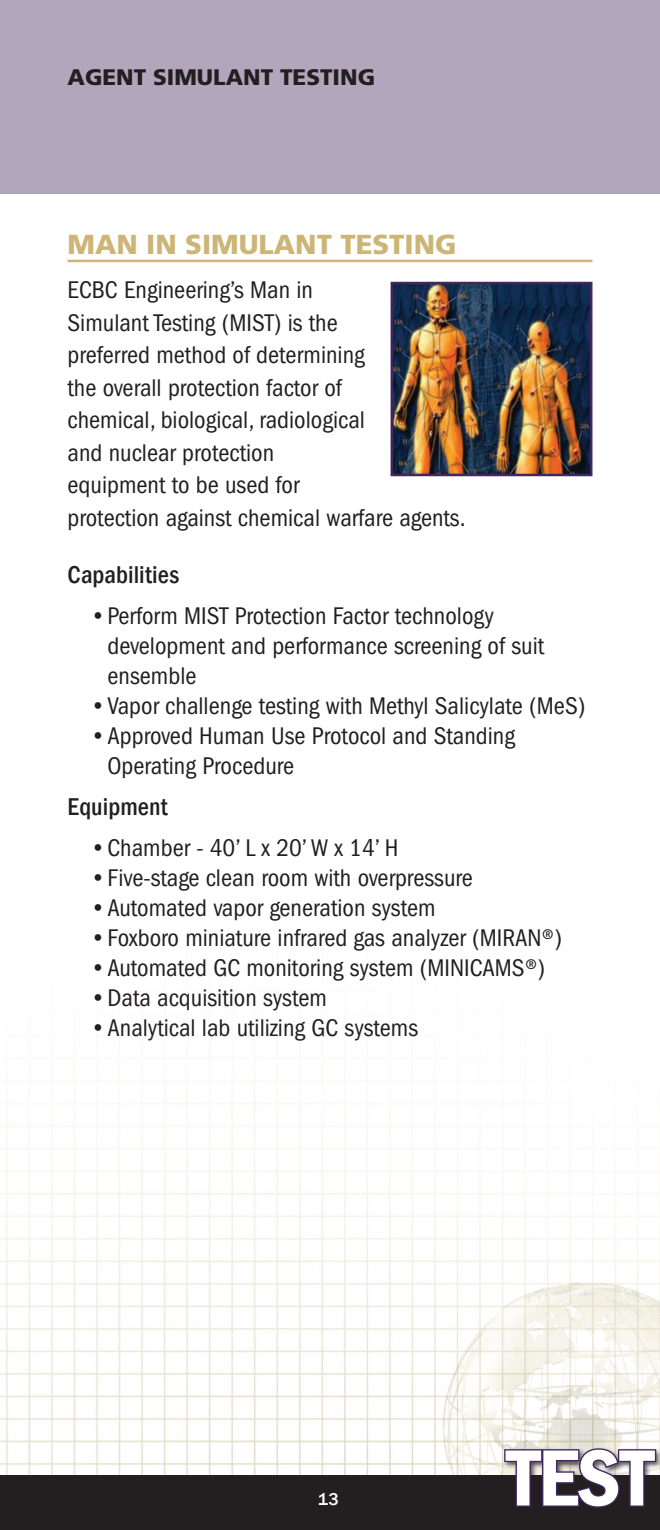
<style>
.page{position:relative;width:660px;height:1530px;background:#fff}
.page>*{position:absolute;margin:0;border:0;box-sizing:border-box;transform-origin:0 0}
.t1{font:600 condensed 82.5px "Franklin Gothic";color:#fff;scale:1.04 1}
.t2{font:900 27.5px "Frutiger";color:#ccb576}
.t3{font:condensed 25px/32.5px "Franklin Gothic";color:#231f20}
.t4{font:500 condensed 25px "Franklin Gothic";letter-spacing:.005em;color:#231f20}
.t5{font:900 22.5px "Frutiger";color:#231f20}
.t6{font:500 17.5px "Franklin Gothic";color:#fff}
.s1{font-weight:500;font-size:23.75px}
</style>
<div class="page">
<img style="left:0;top:259px;width:660px;height:1217px">
<img style="left:425px;top:1262px;width:235px;height:214px">
<div style="left:0;top:1476px;width:660px;height:54px;background:#231f20"></div>
<div style="left:0;top:0;width:660px;height:194px;background:#b1a6bb"></div>
<hr style="left:68px;top:260px;width:524px;height:2px;background:#ccb576">
<img style="left:394px;top:285px;width:195px;height:188px">
<div style="left:391px;top:282px;width:201px;height:194px;border:2px solid #41275e"></div>
<div style="left:502px;top:1446px;width:158px;height:70px;background:#231f20"></div>
<svg style="left:503px;top:1447px;width:154px;height:61px"></svg>
<p class="t5" style="left:68px;top:64px;width:309px">AGENT SIMULANT TESTING</p>
<p class="t2" style="left:68px;top:228px;width:390px">MAN IN SIMULANT TESTING</p>
<p class="t3" style="left:68px;top:274px;width:400px">ECBC Engineering’s Man in<br>Simulant Testing (MIST) is the<br>preferred method of determining<br>the overall protection factor of<br>chemical, biological, radiological<br>and nuclear protection<br>equipment to be used for<br>protection against chemical warfare agents.</p>
<p class="t4" style="left:68px;top:558px;width:113px">Capabilities</p>
<p class="t3" style="left:108px;top:601px;width:438px;line-height:30px;text-indent:-18px"><span class="s1">•</span>Perform MIST Protection Factor technology development and performance screening of suit ensemble</p>
<p class="t3" style="left:90px;top:690px;width:497px"><span class="s1">•</span>Vapor challenge testing with Methyl Salicylate (MeS)</p>
<p class="t3" style="left:108px;top:721px;width:409px;line-height:30px;text-indent:-18px"><span class="s1">•</span>Approved Human Use Protocol and Standing<br>Operating Procedure</p>
<p class="t4" style="left:68px;top:790px;width:102px">Equipment</p>
<p class="t3" style="left:90px;top:832px;width:310px"><span class="s1">•</span>Chamber - 40’ L x 20’ W x 14’ H</p>
<p class="t3" style="left:90px;top:862px;width:384px"><span class="s1">•</span>Five-stage clean room with overpressure</p>
<p class="t3" style="left:90px;top:892px;width:347px"><span class="s1">•</span>Automated vapor generation system</p>
<p class="t3" style="left:90px;top:922px;width:473px"><span class="s1">•</span>Foxboro miniature infrared gas analyzer (MIRAN®)</p>
<p class="t3" style="left:90px;top:952px;width:457px"><span class="s1">•</span>Automated GC monitoring system (MINICAMS®)</p>
<p class="t3" style="left:90px;top:982px;width:238px"><span class="s1">•</span>Data acquisition system</p>
<p class="t3" style="left:90px;top:1012px;width:330px"><span class="s1">•</span>Analytical lab utilizing GC systems</p>
<p class="t6" style="left:318px;top:1488px;width:22px">13</p>
<h1 class="t1" style="left:506px;top:1423px;width:136px">Test</h1>
</div>
